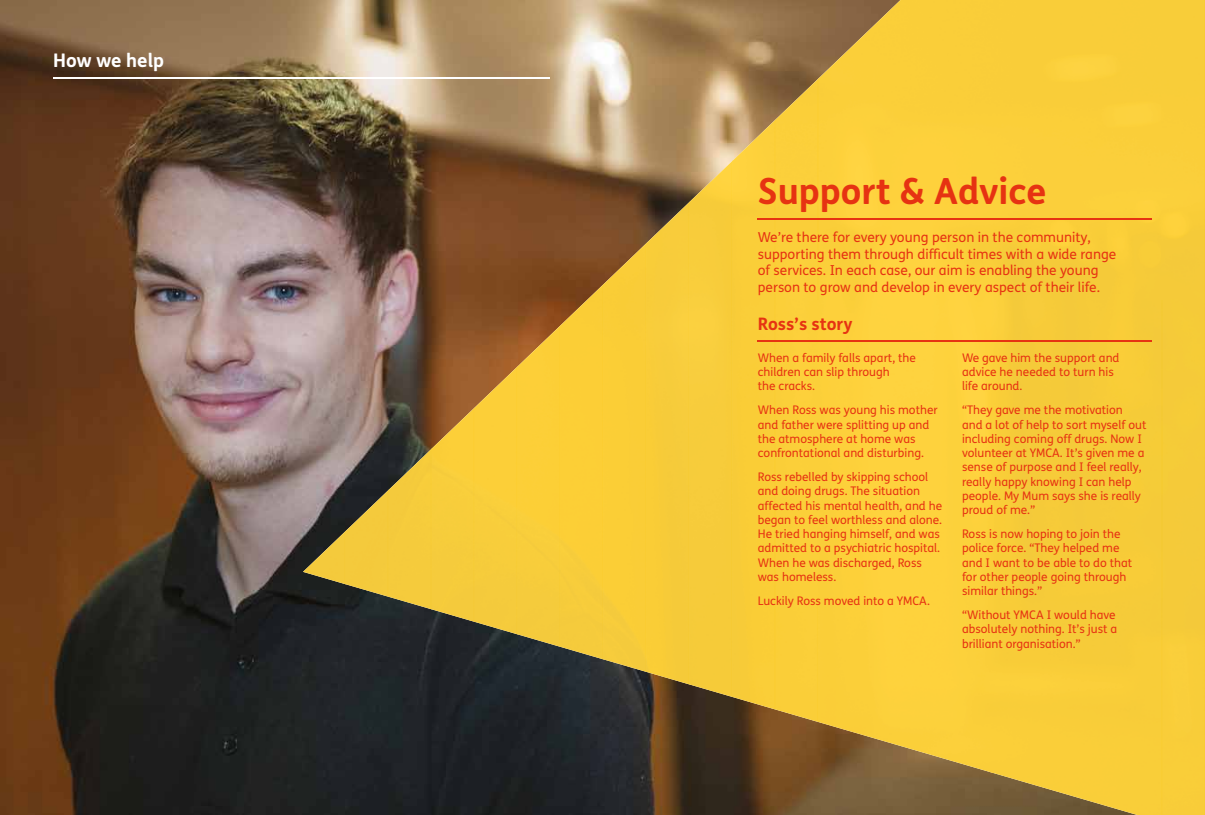
<style>
.page{position:relative;width:1205px;height:815px;background:#fff}
.page>*{position:absolute;margin:0;border:0;box-sizing:border-box;transform-origin:0 0}
.t1{font:700 36.12px "FS Me";color:#e63312}
.t2{font:700 18.75px "FS Me";color:#fff}
.t3{font:700 17.25px "FS Me";color:#e63312}
.t4{font:13.75px/16.5px "FS Me";color:#e63312}
.t5{font:11.88px/14.2px "FS Me";color:#e63312}
</style>
<div class="page">
<img style="left:0;top:0;width:990px;height:815px">
<div style="left:818px;top:0;width:344px;height:773px;background:#face39"></div>
<div style="left:1162px;top:0;width:43px;height:815px;background:#f8cc39"></div>
<div style="left:775px;top:78px;width:43px;height:644px;background:#fbcf39"></div>
<div style="left:732px;top:120px;width:43px;height:590px;background:#facd38"></div>
<div style="left:689px;top:160px;width:44px;height:537px;background:#f7cb3a"></div>
<div style="left:646px;top:202px;width:44px;height:483px;background:#f7cc39"></div>
<div style="left:603px;top:243px;width:44px;height:429px;background:#facd36"></div>
<img style="left:560px;top:284px;width:44px;height:375px">
<img style="left:517px;top:325px;width:44px;height:322px">
<img style="left:474px;top:366px;width:44px;height:268px">
<img style="left:431px;top:408px;width:44px;height:214px">
<img style="left:388px;top:448px;width:44px;height:161px">
<img style="left:345px;top:490px;width:44px;height:107px">
<img style="left:303px;top:531px;width:43px;height:53px">
<img style="left:990px;top:772px;width:172px;height:43px">
<hr style="left:758px;top:218px;width:394px;height:2px;background:#e63312">
<hr style="left:758px;top:340px;width:394px;height:2px;background:#e63312">
<hr style="left:53px;top:77px;width:496px;height:1px;background:#fff">
<h2 class="t2" style="left:53px;top:46px;width:112px">How we help</h2>
<h1 class="t1" style="left:758px;top:163px;width:290px">Support &amp; Advice</h1>
<p class="t4" style="left:758px;top:229px;width:360px">We’re there for every young person in the community, supporting them through difficult times with a wide range of services. In each case, our aim is enabling the young person to grow and develop in every aspect of their life.</p>
<h3 class="t3" style="left:758px;top:310px;width:96px">Ross’s story</h3>
<p class="t5" style="left:758px;top:350px;width:160px">When a family falls apart, the children can slip through<br>the cracks.</p>
<p class="t5" style="left:758px;top:403px;width:181px">When Ross was young his mother and father were splitting up and the atmosphere at home was confrontational and disturbing.</p>
<p class="t5" style="left:758px;top:470px;width:186px">Ross rebelled by skipping school and doing drugs. The situation affected his mental health, and he began to feel worthless and alone.<br>He tried hanging himself, and was admitted to a psychiatric hospital.<br>When he was discharged, Ross was homeless.</p>
<p class="t5" style="left:758px;top:593px;width:174px">Luckily Ross moved into a YMCA.</p>
<p class="t5" style="left:962px;top:350px;width:159px">We gave him the support and advice he needed to turn his life around.</p>
<p class="t5" style="left:962px;top:403px;width:186px">“They gave me the motivation<br>and a lot of help to sort myself out including coming off drugs. Now I volunteer at YMCA. It’s given me a sense of purpose and I feel really, really happy knowing I can help people. My Mum says she is really proud of me.”</p>
<p class="t5" style="left:962px;top:527px;width:172px">Ross is now hoping to join the police force. “They helped me and I want to be able to do that for other people going through similar things.”</p>
<p class="t5" style="left:962px;top:608px;width:157px">“Without YMCA I would have absolutely nothing. It’s just a brilliant organisation.”</p>
</div>
